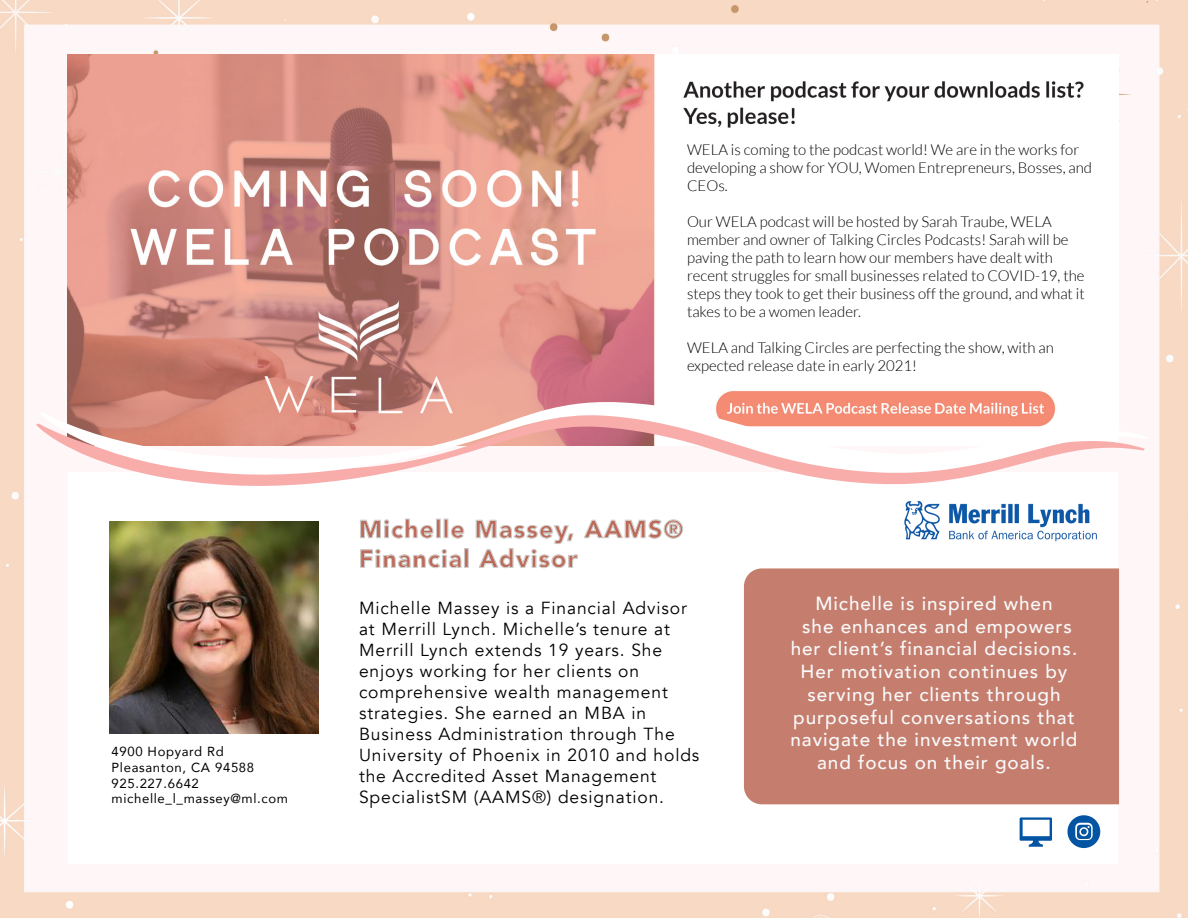
<style>
.page{position:relative;width:1188px;height:918px;background:#fff}
.page>*{position:absolute;margin:0;border:0;box-sizing:border-box;transform-origin:0 0}
.t1{font:900 24.75px/29.7px "Avenir";letter-spacing:.05em;color:#bd6b58}
.t2{font:500 18.9px/22.6px "Avenir";letter-spacing:.05em;color:#f9f9fa;text-align:center}
.t3{font:17.55px/21px "Avenir";letter-spacing:.05em;color:#000}
.t4{font:300 15px/18px "Lato";color:#000}
.t5{font:13.05px/15.8px "Avenir";letter-spacing:.05em;color:#000}
</style>
<div class="page">
<img style="left:0;top:0;width:1188px;height:918px">
<img style="left:68px;top:54px;width:1051px;height:348px">
<div style="left:68px;top:472px;width:1050px;height:392px;background:#fff"></div>
<img style="left:109px;top:522px;width:210px;height:211px">
<svg style="left:1020px;top:817px;width:32px;height:30px"></svg>
<svg style="left:1067px;top:815px;width:33px;height:33px"></svg>
<div style="left:744px;top:568px;width:375px;height:236px;background:#c57e6e"></div>
<img style="left:904px;top:500px;width:193px;height:42px">
<svg style="left:36px;top:413px;width:1109px;height:74px"></svg>
<svg style="left:40px;top:402px;width:1109px;height:73px"></svg>
<p class="t5" style="left:112px;top:743px;width:178px">4900 Hopyard Rd<br>Pleasanton, CA 94588<br>925.227.6642 michelle_l_massey@ml.com</p>
<p class="t4" style="left:687px;top:140px;width:407px">WELA is coming to the podcast world! We are in the works for developing a show for YOU, Women Entrepreneurs, Bosses, and<br>CEOs.</p>
<p class="t4" style="left:687px;top:212px;width:399px">Our WELA podcast will be hosted by Sarah Traube, WELA member and owner of Talking Circles Podcasts! Sarah will be paving the path to learn how our members have dealt with recent struggles for small businesses related to COVID-19, the steps they took to get their business off the ground, and what it takes to be a women leader.</p>
<p class="t4" style="left:687px;top:338px;width:368px">WELA and Talking Circles are perfecting the show, with an expected release date in early 2021!</p>
<p class="t1" style="left:359px;top:514px;width:326px">Michelle Massey, AAMS®<br>Financial Advisor</p>
<p class="t3" style="left:359px;top:598px;width:342px">Michelle Massey is a Financial Advisor at Merrill Lynch. Michelle’s tenure at Merrill Lynch extends 19 years. She enjoys working for her clients on comprehensive wealth management strategies. She earned an MBA in Business Administration through The University of Phoenix in 2010 and holds the Accredited Asset Management SpecialistSM (AAMS®) designation.</p>
<p class="t2" style="left:790px;top:591px;width:289px">Michelle is inspired when<br>she enhances and empowers her client’s financial decisions.<br>Her motivation continues by serving her clients through purposeful conversations that navigate the investment world and focus on their goals.</p>
</div>
